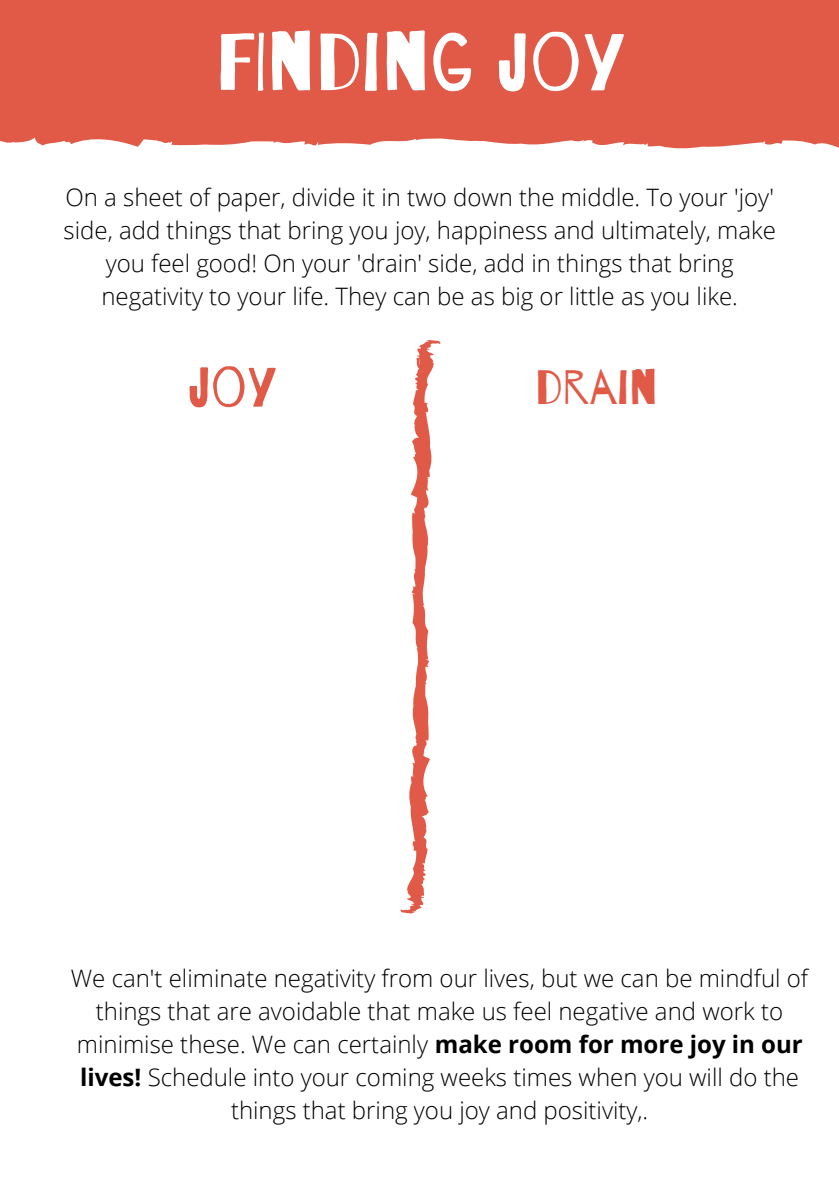
<style>
.page{position:relative;width:839px;height:1191px;background:#fff}
.page>*{position:absolute;margin:0;border:0;box-sizing:border-box;transform-origin:0 0}
.t1{font:81.4px "Barrio";color:#fff}
.t2{font:56px "Barrio";color:#e05a47}
.t3{font:48px "Barrio";color:#e05a47}
.t4{font:300 24px/33px "Open Sans";color:#000;text-align:center}
.s1{font-weight:700}
</style>
<div class="page">
<svg style="left:0;top:135px;width:838px;height:14px"></svg>
<div style="left:0;top:0;width:838px;height:135px;background:#e05a47"></div>
<svg style="left:400px;top:340px;width:41px;height:574px"></svg>
<h1 class="t1" style="left:215px;top:19px;width:411px">FINDING JOY</h1>
<p class="t4" style="left:64px;top:180px;width:713px">On a sheet of paper, divide it in two down the middle. To your 'joy' side, add things that bring you joy, happiness and ultimately, make you feel good! On your 'drain' side, add in things that bring negativity to your life. They can be as big or little as you like.</p>
<h2 class="t2" style="left:189px;top:357px;width:89px">JOY</h2>
<h3 class="t3" style="left:535px;top:362px;width:124px">DRAIN</h3>
<p class="t4" style="left:71px;top:961px;width:738px">We can't eliminate negativity from our lives, but we can be mindful of things that are avoidable that make us feel negative and work to minimise these. We can certainly <span class="s1">make room for more joy in our lives!</span> Schedule into your coming weeks times when you will do the things that bring you joy and positivity,.</p>
</div>
